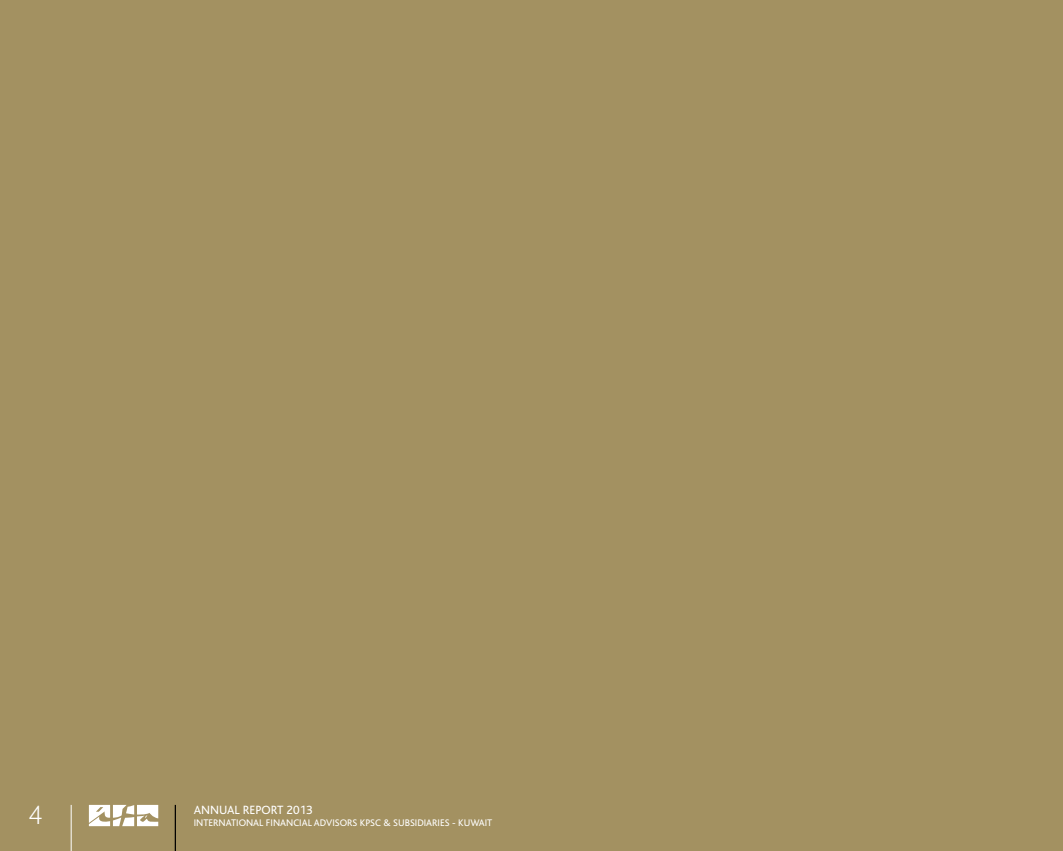
<style>
.page{position:relative;width:1063px;height:851px;background:#fff}
.page>*{position:absolute;margin:0;border:0;box-sizing:border-box;transform-origin:0 0}
.t1{font:200 27.5px "Bliss Pro";color:#fff}
.t2{font:12.5px "Bliss";color:#fff}
.t3{font:10px "Bliss";color:#fff}
</style>
<div class="page">
<div style="left:0;top:0;width:1063px;height:850px;background:#a39161"></div>
<svg style="left:89px;top:804px;width:69px;height:22px"></svg>
<hr style="left:175px;top:804px;width:1px;height:46px;background:#000">
<hr style="left:71px;top:804px;width:1px;height:46px;background:#fff">
<h1 class="t1" style="left:28px;top:798px;width:16px">4</h1>
<p class="t2" style="left:194px;top:803px;width:121px">ANNUAL REPORT 2013</p>
<p class="t3" style="left:194px;top:817px;width:300px">INTERNATIONAL FINANCIAL ADVISORS KPSC &amp; SUBSIDIARIES - KUWAIT</p>
</div>
